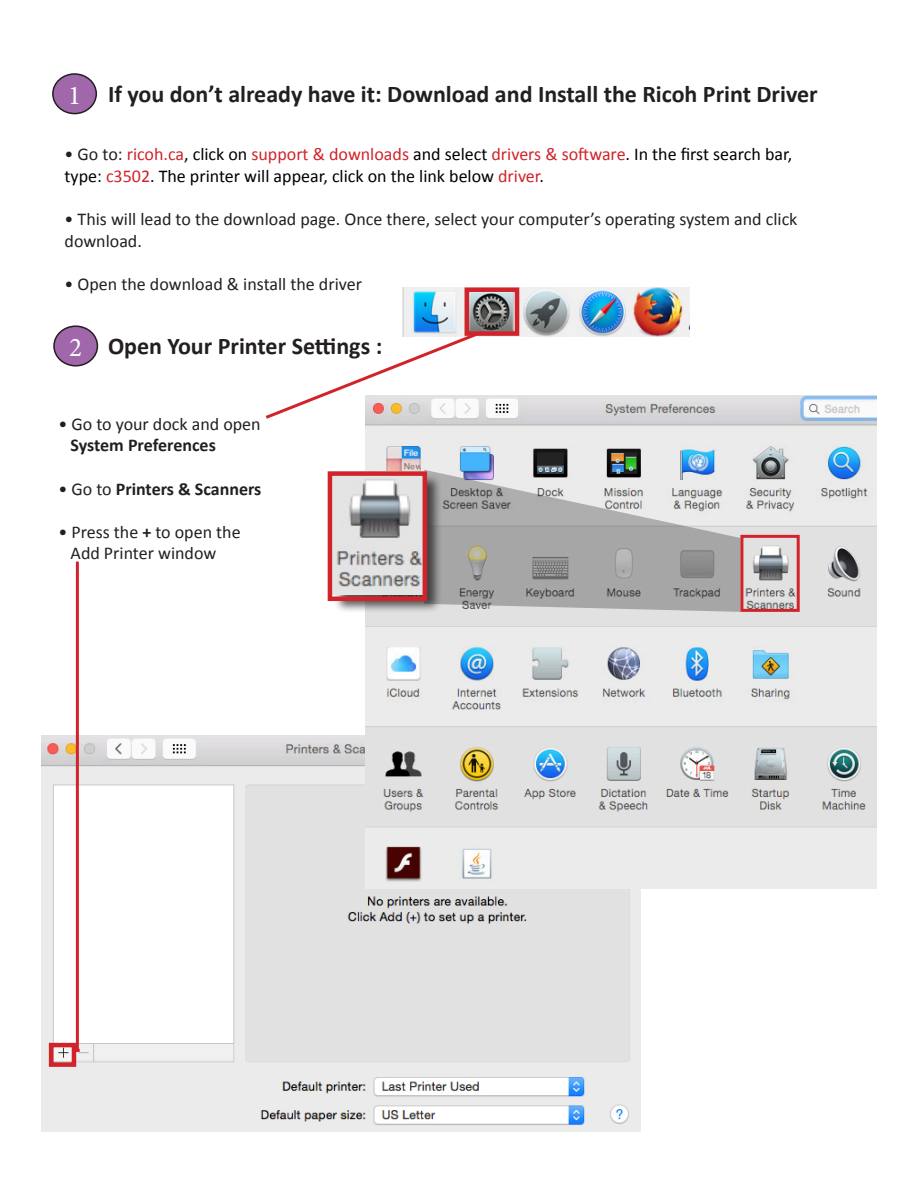
<style>
.page{position:relative;width:918px;height:1188px;background:#fff}
.page>*{position:absolute;margin:0;border:0;box-sizing:border-box;transform-origin:0 0}
.t1{font:27px "Minion Pro";color:#fff}
.t2{font:700 24px "Calibri";color:#231f20}
.t3{font:18px/21.6px "Calibri";color:#231f20}
.t4{font:18px/21.6px "Calibri";color:#000}
.t5{font:700 18px "Calibri";color:#231f20}
.s1{color:#231f20}
.s2{color:#d1232a}
.s3{font-weight:400}
.s4{font-weight:700}
</style>
<div class="page">
<img style="left:41px;top:735px;width:600px;height:396px">
<img style="left:366px;top:395px;width:511px;height:493px">
<hr style="left:76px;top:562px;width:3px;height:490px;background:#d1232a">
<svg style="left:47px;top:1041px;width:33px;height:28px"></svg>
<svg style="left:429px;top:470px;width:311px;height:142px;background:#b0b1b1"></svg>
<div style="left:740px;top:535px;width:60px;height:77px;border:3px solid #d1232a"></div>
<div style="left:333px;top:474px;width:110px;height:139px;background:#231f20;opacity:.75"></div>
<img style="left:522px;top:288px;width:167px;height:48px">
<svg style="left:327px;top:469px;width:102px;height:134px;background:#c6abad"></svg>
<svg style="left:265px;top:287px;width:257px;height:134px"></svg>
<div style="left:53px;top:74px;width:43px;height:40px;background:#a067ab;border-radius:50%"></div>
<div style="left:52px;top:73px;width:45px;height:41px;border:2px solid #231f20;border-radius:50%"></div>
<div style="left:54px;top:326px;width:43px;height:40px;background:#a067ab;border-radius:50%"></div>
<div style="left:53px;top:325px;width:45px;height:42px;border:2px solid #231f20;border-radius:50%"></div>
<p class="t1" style="left:68px;top:77px;width:14px">1</p>
<p class="t2" style="left:108px;top:79px;width:711px">If you don’t already have it: Download and Install the Ricoh Print Driver</p>
<p class="t4" style="left:65px;top:143px;width:729px"><span class="s1">• Go to:</span> <span class="s2">ricoh.ca</span>, click on <span class="s2">support &amp; downloads</span> and select <span class="s2">drivers &amp; software</span>. In the first search bar, type: <span class="s2">c3502</span>. The printer will appear, click on the link below <span class="s2">driver</span>.</p>
<p class="t3" style="left:65px;top:208px;width:734px">• This will lead to the download page. Once there, select your computer’s operating system and click download.</p>
<p class="t3" style="left:65px;top:273px;width:299px">• Open the download &amp; install the driver</p>
<p class="t1" style="left:69px;top:329px;width:14px">2</p>
<p class="t2" style="left:108px;top:331px;width:276px">Open Your Printer Settings :</p>
<p class="t3" style="left:58px;top:413px;width:204px">• Go to your dock and open</p>
<p class="t5" style="left:71px;top:434px;width:147px">System Preferences</p>
<p class="t5" style="left:58px;top:477px;width:205px"><span class="s3">• Go to</span> Printers &amp; Scanners</p>
<p class="t3" style="left:58px;top:521px;width:184px">• Press the <span class="s4">+</span> to open the</p>
<p class="t3" style="left:71px;top:543px;width:147px">Add Printer window</p>
</div>
